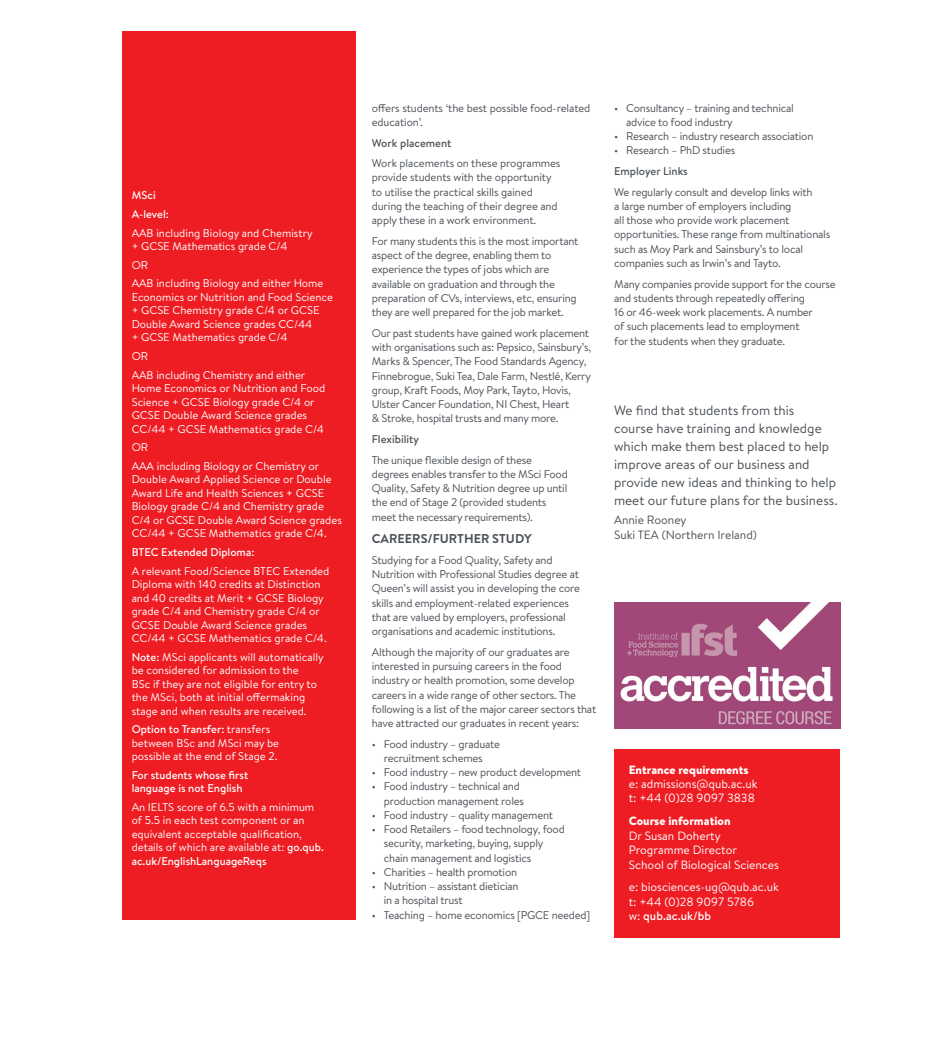
<style>
.page{position:relative;width:935px;height:1041px;background:#fff}
.page>*{position:absolute;margin:0;border:0;box-sizing:border-box;transform-origin:0 0}
.t1{font:13.5px/18px "Brandon Text";color:#4b5157}
.Subhead{font:700 12.75px "Brandon Text";color:#4b5157}
.DB_Contact_1{font:12px/14.4px "Brandon Text";color:#fff}
.DB_Contact_2{font:12px/14.4px "Brandon Text";color:#fff}
.Quote-Name_1{font:12px "Brandon Text";color:#4b5157}
.Bodytext1{font:11.25px/14.2px "Brandon Text";letter-spacing:-.02em;color:#4b5157}
.DB_ERs_indent_1_5mm{font:11.25px/13.5px "Brandon Text";color:#fff}
.DB_Ent_Reqs_Body{font:11.25px/13.5px "Brandon Text";color:#fff}
.DB_Ent_Reqs_Body-2{font:500 11.25px/13.5px "Brandon Text";color:#fff}
.Minorhead{font:500 11.25px "Brandon Text";color:#4b5157}
.DB_Degrees_title{font:500 11.25px "Brandon Text";color:#fff}
.s1{font-weight:500}
.s2{font-weight:900}
</style>
<div class="page">
<div style="left:122px;top:31px;width:234px;height:889px;background:#ee1d23"></div>
<div style="left:614px;top:749px;width:225px;height:189px;background:#ee1d23"></div>
<img style="left:614px;top:603px;width:226px;height:126px">
<div style="left:459px;top:1000px;width:17px;height:17px;border:2px solid #fff;border-radius:50%"></div>
<p class="DB_Degrees_title" style="left:132px;top:188px;width:26px">MSci</p>
<p class="DB_Degrees_title" style="left:132px;top:206px;width:39px">A-level:</p>
<p class="DB_ERs_indent_1_5mm" style="left:132px;top:226px;width:183px">AAB including Biology and Chemistry + GCSE Mathematics grade C/4</p>
<p class="DB_ERs_indent_1_5mm" style="left:132px;top:258px;width:18px">OR</p>
<p class="DB_ERs_indent_1_5mm" style="left:132px;top:276px;width:203px">AAB including Biology and either Home Economics or Nutrition and Food Science + GCSE Chemistry grade C/4 or GCSE Double Award Science grades CC/44<br>+ GCSE Mathematics grade C/4</p>
<p class="DB_ERs_indent_1_5mm" style="left:132px;top:349px;width:18px">OR</p>
<p class="DB_ERs_indent_1_5mm" style="left:132px;top:368px;width:195px">AAB including Chemistry and either Home Economics or Nutrition and Food Science + GCSE Biology grade C/4 or GCSE Double Award Science grades CC/44 + GCSE Mathematics grade C/4</p>
<p class="DB_ERs_indent_1_5mm" style="left:132px;top:440px;width:18px">OR</p>
<p class="DB_ERs_indent_1_5mm" style="left:132px;top:459px;width:212px">AAA including Biology or Chemistry or Double Award Applied Science or Double Award Life and Health Sciences + GCSE Biology grade C/4 and Chemistry grade C/4 or GCSE Double Award Science grades CC/44 + GCSE Mathematics grade C/4.</p>
<p class="DB_Degrees_title" style="left:132px;top:544px;width:124px">BTEC Extended Diploma:</p>
<p class="DB_ERs_indent_1_5mm" style="left:132px;top:563px;width:199px">A relevant Food/Science BTEC Extended Diploma with 140 credits at Distinction and 40 credits at Merit + GCSE Biology grade C/4 and Chemistry grade C/4 or GCSE Double Award Science grades CC/44 + GCSE Mathematics grade C/4.</p>
<p class="DB_Ent_Reqs_Body" style="left:132px;top:650px;width:194px"><span class="s1">Note:</span> MSci applicants will automatically be considered for admission to the<br>BSc if they are not eligible for entry to the MSci, both at initial offermaking stage and when results are received.</p>
<p class="DB_Ent_Reqs_Body" style="left:132px;top:722px;width:149px"><span class="s1">Option to Transfer:</span> transfers between BSc and MSci may be possible at the end of Stage 2.</p>
<p class="DB_Ent_Reqs_Body-2" style="left:132px;top:768px;width:118px">For students whose first language is not English</p>
<p class="DB_Ent_Reqs_Body" style="left:132px;top:800px;width:194px">An IELTS score of 6.5 with a minimum of 5.5 in each test component or an equivalent acceptable qualification, details of which are available at: <span class="s1">go.qub. ac.uk/EnglishLanguageReqs</span></p>
<p class="Bodytext1" style="left:372px;top:100px;width:220px">offers students ‘the best possible food-related education’.</p>
<p class="Minorhead" style="left:372px;top:135px;width:81px">Work placement</p>
<p class="Bodytext1" style="left:372px;top:156px;width:190px">Work placements on these programmes provide students with the opportunity to utilise the practical skills gained during the teaching of their degree and apply these in a work environment.</p>
<p class="Bodytext1" style="left:372px;top:233px;width:208px">For many students this is the most important aspect of the degree, enabling them to experience the types of jobs which are available on graduation and through the preparation of CVs, interviews, etc, ensuring they are well prepared for the job market.</p>
<p class="Bodytext1" style="left:372px;top:325px;width:221px">Our past students have gained work placement with organisations such as: Pepsico, Sainsbury’s, Marks &amp; Spencer, The Food Standards Agency, Finnebrogue, Suki Tea, Dale Farm, Nestlé, Kerry group, Kraft Foods, Moy Park, Tayto, Hovis, Ulster Cancer Foundation, NI Chest, Heart<br>&amp; Stroke, hospital trusts and many more.</p>
<p class="Minorhead" style="left:372px;top:431px;width:49px">Flexibility</p>
<p class="Bodytext1" style="left:372px;top:452px;width:197px">The unique flexible design of these degrees enables transfer to the MSci Food Quality, Safety &amp; Nutrition degree up until the end of Stage 2 (provided students meet the necessary requirements).</p>
<p class="Subhead" style="left:372px;top:530px;width:161px">CAREERS/FURTHER STUDY</p>
<p class="Bodytext1" style="left:372px;top:553px;width:210px">Studying for a Food Quality, Safety and Nutrition with Professional Studies degree at Queen’s will assist you in developing the core skills and employment-related experiences that are valued by employers, professional organisations and academic institutions.</p>
<p class="Bodytext1" style="left:372px;top:644px;width:226px">Although the majority of our graduates are interested in pursuing careers in the food industry or health promotion, some develop careers in a wide range of other sectors. The following is a list of the major career sectors that have attracted our graduates in recent years:</p>
<p class="Bodytext1" style="left:372px;top:736px;width:130px;text-align:center">• Food industry – graduate recruitment schemes</p>
<p class="Bodytext1" style="left:372px;top:765px;width:211px">• Food industry – new product development</p>
<p class="Bodytext1" style="left:384px;top:779px;width:142px;text-indent:-12px">• Food industry – technical and production management roles</p>
<p class="Bodytext1" style="left:372px;top:808px;width:183px">• Food industry – quality management</p>
<p class="Bodytext1" style="left:384px;top:822px;width:183px;text-indent:-12px">• Food Retailers – food technology, food security, marketing, buying, supply chain management and logistics</p>
<p class="Bodytext1" style="left:372px;top:865px;width:147px">• Charities – health promotion</p>
<p class="Bodytext1" style="left:384px;top:879px;width:136px;text-indent:-12px">• Nutrition – assistant dietician in a hospital trust</p>
<p class="Bodytext1" style="left:372px;top:907px;width:220px">• Teaching – home economics [PGCE needed]</p>
<p class="Bodytext1" style="left:626px;top:100px;width:169px;text-indent:-12px">• Consultancy – training and technical advice to food industry</p>
<p class="Bodytext1" style="left:614px;top:129px;width:201px">• Research – industry research association</p>
<p class="Bodytext1" style="left:614px;top:143px;width:122px">• Research – PhD studies</p>
<p class="Minorhead" style="left:614px;top:163px;width:75px">Employer Links</p>
<p class="Bodytext1" style="left:614px;top:184px;width:218px">We regularly consult and develop links with<br>a large number of employers including<br>all those who provide work placement opportunities. These range from multinationals such as Moy Park and Sainsbury’s to local companies such as Irwin’s and Tayto.</p>
<p class="Bodytext1" style="left:614px;top:276px;width:223px">Many companies provide support for the course and students through repeatedly offering<br>16 or 46-week work placements. A number<br>of such placements lead to employment<br>for the students when they graduate.</p>
<p class="t1" style="left:614px;top:400px;width:225px">We find that students from this<br>course have training and knowledge which make them best placed to help improve areas of our business and provide new ideas and thinking to help meet our future plans for the business.</p>
<p class="Quote-Name_1" style="left:614px;top:511px;width:74px">Annie Rooney</p>
<p class="Quote-Name_1" style="left:614px;top:526px;width:144px">Suki TEA (Northern Ireland)</p>
<p class="DB_Contact_1" style="left:629px;top:762px;width:130px"><span class="s2">Entrance requirements </span>e: admissions@qub.ac.uk t: +44 (0)28 9097 3838</p>
<p class="DB_Contact_1" style="left:629px;top:814px;width:152px"><span class="s2">Course information<br></span>Dr Susan Doherty<br>Programme Director<br>School of Biological Sciences</p>
<p class="DB_Contact_2" style="left:629px;top:880px;width:152px">e: biosciences-ug@qub.ac.uk t: +44 (0)28 9097 5786<br>w: <span class="s1">qub.ac.uk/bb</span></p>
</div>
